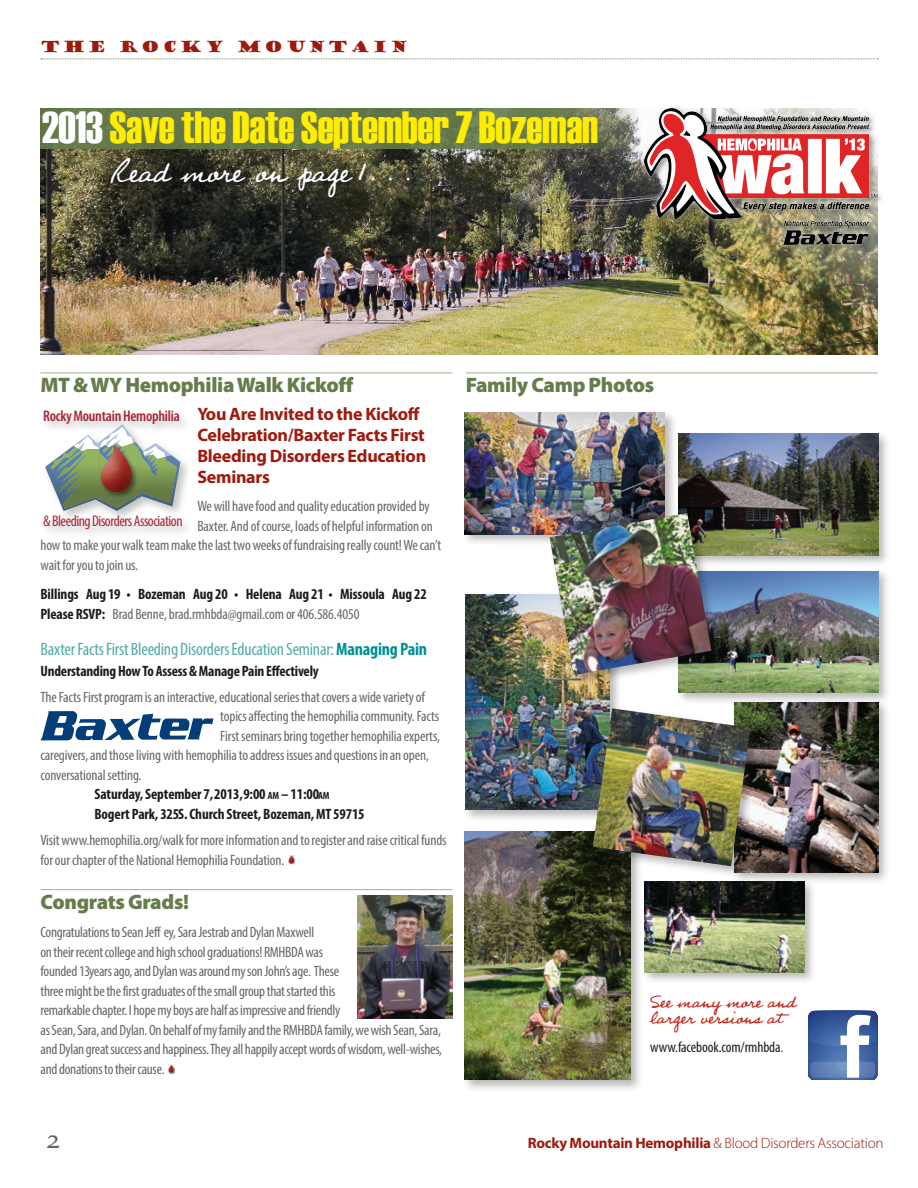
<style>
.page{position:relative;width:918px;height:1188px;background:#fff}
.page>*{position:absolute;margin:0;border:0;box-sizing:border-box;transform-origin:0 0}
.t1{font:45px "Haettenschweiler";letter-spacing:-.01em;color:#ffed00}
.t2{font:36px "Professor";letter-spacing:-.025em;color:#fff}
.t3{font:27px "Palatino Linotype";color:#666667}
.t4{font:900 21px "Myriad Pro";letter-spacing:-.015em;color:#667c4b}
.t5{font:21px/16.5px "Professor";letter-spacing:-.025em;color:#c1261b}
.t6{font:700 18px/21px "Myriad Pro";letter-spacing:-.015em;color:#9e1a0d}
.t7{font:condensed 18px "Myriad Pro";letter-spacing:-.015em;color:#56a8af}
.t8{font:condensed 15.45px "Myriad Pro";letter-spacing:-.03em;color:#a72536}
.t9{font:600 condensed 15.45px "Myriad Pro";letter-spacing:-.015em;color:#a72536}
.t10{font:condensed 15px/19.5px "Myriad Pro";letter-spacing:-.015em;color:#666667}
.t11{font:700 condensed 15px/19.5px "Myriad Pro";letter-spacing:-.01em;color:#1c1c1a}
.t12{font:300 15px "Myriad Pro";letter-spacing:-.015em;color:#9e1a0d}
.t13{font:condensed 15px "Myriad Pro";letter-spacing:-.01em;color:#1c1c1a}
.t14{font:15px "Goudy Stout";letter-spacing:.175em;color:#9e1a0d}
.s1{color:#fff}
.s2{font-weight:400;color:#666667}
.s3{font-weight:700;color:#008f96}
.s4{font-size:10.5px}
.s5{color:#666667}
.s6{font-weight:700}
</style>
<div class="page">
<svg style="left:41px;top:58px;width:837px;height:1px"></svg>
<hr style="left:40px;top:889px;width:412px;height:1px;background:#a3b08c">
<svg style="left:168px;top:1064px;width:7px;height:10px"></svg>
<svg style="left:168px;top:1064px;width:6px;height:9px"></svg>
<hr style="left:466px;top:373px;width:412px;height:1px;background:#a3b08c">
<img style="left:40px;top:116px;width:838px;height:239px">
<div style="left:40px;top:108px;width:598px;height:40px;background:#667c4b"></div>
<div style="left:639px;top:102px;width:247px;height:153px;background:#1c1c1a;opacity:.5"></div>
<div style="left:639px;top:102px;width:244px;height:148px;background:#fff;opacity:.75"></div>
<img style="left:645px;top:108px;width:233px;height:137px">
<svg style="left:110px;top:157px;width:305px;height:46px;background:#3b3a2b"></svg>
<div style="left:675px;top:431px;width:216px;height:137px;background:#1c1c1a;opacity:.31"></div>
<img style="left:678px;top:434px;width:200px;height:121px">
<div style="left:642px;top:879px;width:175px;height:106px;background:#1c1c1a;opacity:.31"></div>
<img style="left:645px;top:882px;width:160px;height:91px">
<div style="left:676px;top:568px;width:215px;height:137px;background:#1c1c1a;opacity:.31"></div>
<img style="left:678px;top:571px;width:200px;height:122px">
<div style="left:462px;top:410px;width:215px;height:137px;background:#1c1c1a;opacity:.31"></div>
<img style="left:465px;top:413px;width:200px;height:121px">
<div style="left:462px;top:829px;width:181px;height:264px;background:#1c1c1a;opacity:.31"></div>
<img style="left:465px;top:832px;width:166px;height:248px">
<div style="left:731px;top:699px;width:159px;height:186px;background:#1c1c1a;opacity:.31"></div>
<img style="left:734px;top:702px;width:144px;height:171px">
<div style="left:463px;top:591px;width:159px;height:232px;background:#1c1c1a;opacity:.31"></div>
<img style="left:466px;top:594px;width:144px;height:216px">
<div style="left:547px;top:511px;width:176px;height:176px;background:#1c1c1a;opacity:.31"></div>
<img style="left:550px;top:513px;width:161px;height:162px">
<div style="left:590px;top:706px;width:172px;height:172px;background:#1c1c1a;opacity:.31"></div>
<img style="left:593px;top:708px;width:158px;height:158px">
<svg style="left:808px;top:1011px;width:70px;height:69px"></svg>
<hr style="left:40px;top:373px;width:412px;height:1px;background:#a3b08c">
<svg style="left:288px;top:855px;width:7px;height:10px"></svg>
<svg style="left:288px;top:855px;width:6px;height:9px"></svg>
<svg style="left:41px;top:711px;width:173px;height:29px"></svg>
<div style="left:41px;top:408px;width:153px;height:133px;background:#1c1c1a;opacity:.26"></div>
<svg style="left:45px;top:424px;width:135px;height:87px"></svg>
<img style="left:357px;top:896px;width:95px;height:122px">
<p class="t14" style="left:40px;top:36px;width:369px">THE ROCKY MOUNTAIN</p>
<h1 class="t1" style="left:42px;top:96px;width:558px"><span class="s1">2013</span>Save the Date September 7 Bozeman</h1>
<h2 class="t2" style="left:110px;top:148px;width:305px">Read more on page 1. . .</h2>
<h3 class="t4" style="left:40px;top:373px;width:314px">MT &amp; WY Hemophilia Walk Kickoff</h3>
<p class="t6" style="left:197px;top:403px;width:230px">You Are Invited to the Kickoff<br>Celebration/Baxter Facts First<br>Bleeding Disorders Education<br>Seminars</p>
<p class="t10" style="left:197px;top:497px;width:234px">We will have food and quality education provided by</p>
<p class="t10" style="left:197px;top:516px;width:237px">Baxter. And of course, loads of helpful information on</p>
<p class="t10" style="left:40px;top:536px;width:402px">how to make your walk team make the last two weeks of fundraising really count! We can’t</p>
<p class="t10" style="left:40px;top:555px;width:99px">wait for you to join us.</p>
<p class="t11" style="left:40px;top:584px;width:388px">Billings Aug 19 • Bozeman Aug 20 • Helena Aug 21 • Missoula Aug 22<br>Please RSVP: <span class="s2">Brad Benne, brad.rmhbda@gmail.com or 406.586.4050</span></p>
<p class="t7" style="left:40px;top:638px;width:388px">Baxter Facts First Bleeding Disorders Education Seminar: <span class="s3">Managing Pain</span></p>
<p class="t11" style="left:40px;top:661px;width:280px">Understanding How To Assess &amp; Manage Pain Effectively</p>
<p class="t10" style="left:40px;top:687px;width:386px">The Facts First program is an interactive, educational series that covers a wide variety of</p>
<p class="t10" style="left:220px;top:707px;width:220px">topics affecting the hemophilia community. Facts</p>
<p class="t10" style="left:220px;top:726px;width:221px">First seminars bring together hemophilia experts,</p>
<p class="t10" style="left:40px;top:746px;width:390px">caregivers, and those living with hemophilia to address issues and questions in an open,</p>
<p class="t10" style="left:40px;top:765px;width:103px">conversational setting.</p>
<p class="t11" style="left:94px;top:784px;width:236px">Saturday, September 7, 2013, 9:00 <span class="s4">AM</span> – 11:00 <span class="s4">AM</span></p>
<p class="t11" style="left:94px;top:804px;width:272px">Bogert Park, 325 S. Church Street, Bozeman, MT 59715</p>
<p class="t10" style="left:40px;top:830px;width:408px">Visit www.hemophilia.org/walk for more information and to register and raise critical funds for our chapter of the National Hemophilia Foundation.</p>
<p class="t9" style="left:43px;top:408px;width:138px">Rocky Mountain Hemophilia</p>
<p class="t8" style="left:43px;top:512px;width:141px">&amp; Bleeding Disorders Association</p>
<h3 class="t4" style="left:40px;top:890px;width:150px">Congrats Grads!</h3>
<p class="t10" style="left:40px;top:923px;width:403px">Congratulations to Sean Jeff ey, Sara Jestrab and Dylan Maxwell<br>on their recent college and high school graduations! RMHBDA was<br>founded 13 years ago, and Dylan was around my son John’s age. These<br>three might be the first graduates of the small group that started this<br>remarkable chapter. I hope my boys are half as impressive and friendly<br>as Sean, Sara, and Dylan. On behalf of my family and the RMHBDA family, we wish Sean, Sara, and Dylan great success and happiness. They all happily accept words of wisdom, well-wishes, and donations to their cause.</p>
<h3 class="t4" style="left:466px;top:373px;width:190px">Family Camp Photos</h3>
<h3 class="t5" style="left:650px;top:991px;width:147px">See many more and larger versions at</h3>
<p class="t13" style="left:650px;top:1038px;width:135px">www.facebook.com/rmhbda<span class="s5">.</span></p>
<h3 class="t3" style="left:46px;top:1119px;width:15px">2</h3>
<p class="t12" style="left:528px;top:1134px;width:357px"><span class="s6">Rocky Mountain Hemophilia</span> &amp; Blood Disorders Association</p>
</div>
